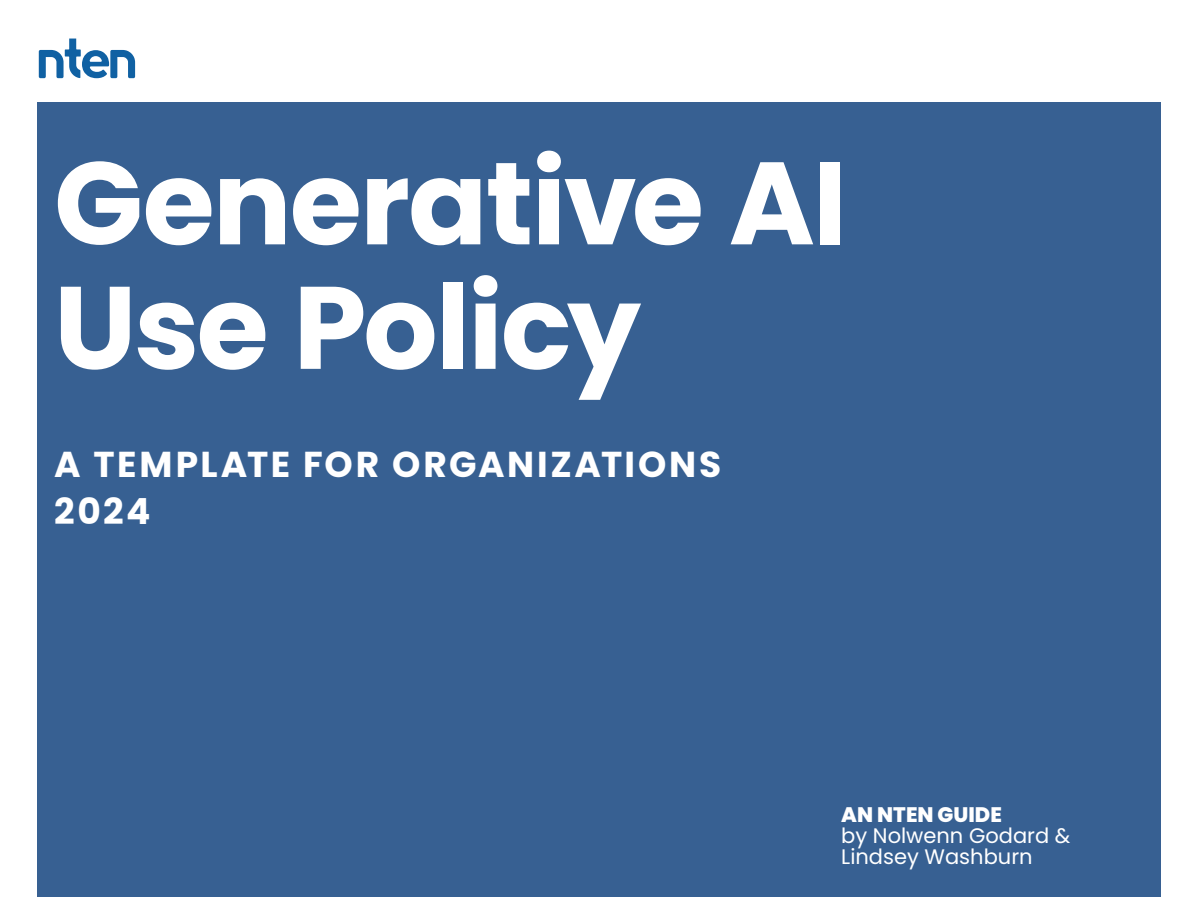
<style>
.page{position:relative;width:1188px;height:918px;background:#fff}
.page>*{position:absolute;margin:0;border:0;box-sizing:border-box;transform-origin:0 0}
.t1{font:700 117px/124.5px "Poppins";letter-spacing:-.015em;color:#fff}
.H2-smaller_for_cover{font:700 36px "Poppins";letter-spacing:.07em;color:#fff}
.P-_first_line{font:21px/21px "Poppins";color:#fff}
.P-question{font:800 21px "Poppins";color:#fff}
</style>
<div class="page">
<div style="left:37px;top:102px;width:1124px;height:794px;background:#376092"></div>
<svg style="left:39px;top:39px;width:96px;height:39px"></svg>
<h1 class="t1" style="left:54px;top:142px;width:794px">Generative AI<br>Use Policy</h1>
<h2 class="H2-smaller_for_cover" style="left:54px;top:443px;width:669px">A TEMPLATE FOR ORGANIZATIONS</h2>
<h2 class="H2-smaller_for_cover" style="left:54px;top:491px;width:98px">2024</h2>
<p class="P-question" style="left:841px;top:803px;width:162px">AN NTEN GUIDE</p>
<p class="P-_first_line" style="left:841px;top:826px;width:231px">by Nolwenn Godard &amp;<br>Lindsey Washburn</p>
</div>
